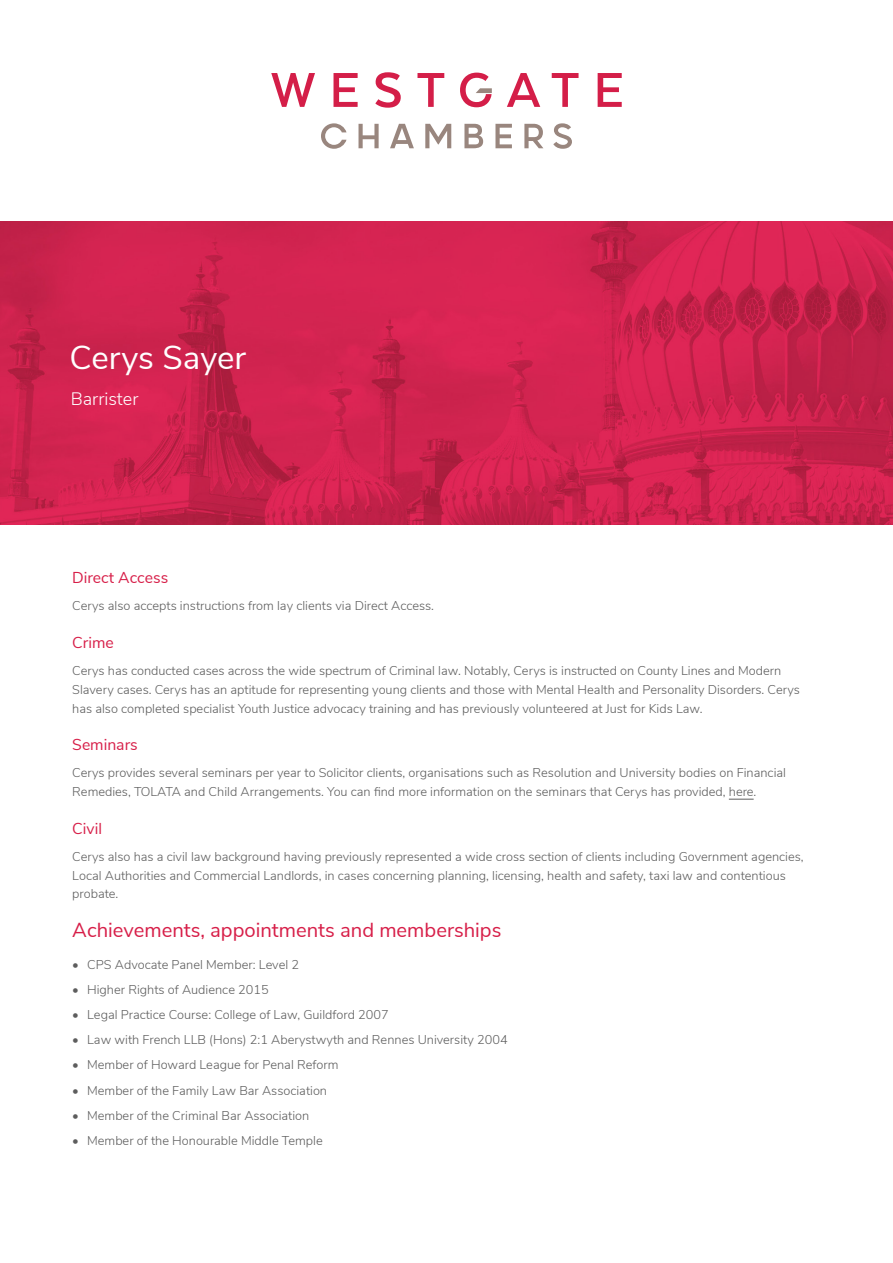
<style>
.page{position:relative;width:893px;height:1263px;background:#fff}
.page>*{position:absolute;margin:0;border:0;box-sizing:border-box;transform-origin:0 0}
.t1{font:33px "Nunito Sans";color:#fff}
.t2{font:20.25px "Nunito Sans";color:#d71e48}
.t3{font:300 18px "Nunito Sans";color:#fff}
.t4{font:15.75px "Nunito Sans";color:#d71e48}
.t5{font:300 12.75px/18.8px "Nunito Sans";color:#5d5d5d}
</style>
<div class="page">
<svg style="left:271px;top:73px;width:44px;height:34px"></svg>
<svg style="left:333px;top:73px;width:25px;height:34px"></svg>
<svg style="left:375px;top:72px;width:26px;height:36px"></svg>
<svg style="left:417px;top:73px;width:27px;height:34px"></svg>
<svg style="left:507px;top:73px;width:33px;height:34px"></svg>
<svg style="left:552px;top:73px;width:26px;height:34px"></svg>
<svg style="left:598px;top:73px;width:24px;height:34px"></svg>
<svg style="left:321px;top:123px;width:25px;height:26px"></svg>
<svg style="left:358px;top:124px;width:21px;height:24px"></svg>
<svg style="left:390px;top:124px;width:24px;height:24px"></svg>
<svg style="left:425px;top:124px;width:26px;height:24px"></svg>
<svg style="left:464px;top:124px;width:19px;height:24px"></svg>
<svg style="left:495px;top:124px;width:17px;height:24px"></svg>
<svg style="left:524px;top:124px;width:19px;height:24px"></svg>
<svg style="left:553px;top:123px;width:19px;height:26px"></svg>
<svg style="left:460px;top:73px;width:32px;height:34px"></svg>
<svg style="left:729px;top:799px;width:25px;height:1px"></svg>
<svg style="left:0;top:221px;width:893px;height:304px;background:#cf224e"></svg>
<h1 class="t1" style="left:69px;top:333px;width:178px">Cerys Sayer</h1>
<h3 class="t3" style="left:71px;top:385px;width:69px">Barrister</h3>
<p class="t4" style="left:72px;top:566px;width:97px">Direct Access</p>
<p class="t5" style="left:72px;top:596px;width:363px">Cerys also accepts instructions from lay clients via Direct Access.</p>
<p class="t4" style="left:72px;top:631px;width:43px">Crime</p>
<p class="t5" style="left:72px;top:660px;width:729px">Cerys has conducted cases across the wide spectrum of Criminal law. Notably, Cerys is instructed on County Lines and Modern<br>Slavery cases. Cerys has an aptitude for representing young clients and those with Mental Health and Personality Disorders. Cerys has also completed specialist Youth Justice advocacy training and has previously volunteered at Just for Kids Law.</p>
<p class="t4" style="left:72px;top:733px;width:67px">Seminars</p>
<p class="t5" style="left:72px;top:763px;width:715px">Cerys provides several seminars per year to Solicitor clients, organisations such as Resolution and University bodies on Financial<br>Remedies, TOLATA and Child Arrangements. You can find more information on the seminars that Cerys has provided, here.</p>
<p class="t4" style="left:72px;top:817px;width:31px">Civil</p>
<p class="t5" style="left:72px;top:846px;width:733px">Cerys also has a civil law background having previously represented a wide cross section of clients including Government agencies,<br>Local Authorities and Commercial Landlords, in cases concerning planning, licensing, health and safety, taxi law and contentious probate.</p>
<h2 class="t2" style="left:72px;top:916px;width:431px">Achievements, appointments and memberships</h2>
<p class="t5" style="left:72px;top:954px;width:228px">• CPS Advocate Panel Member: Level 2</p>
<p class="t5" style="left:72px;top:979px;width:198px">• Higher Rights of Audience 2015</p>
<p class="t5" style="left:72px;top:1004px;width:318px">• Legal Practice Course: College of Law, Guildford 2007</p>
<p class="t5" style="left:72px;top:1030px;width:437px">• Law with French LLB (Hons) 2:1 Aberystwyth and Rennes University 2004</p>
<p class="t5" style="left:72px;top:1055px;width:268px">• Member of Howard League for Penal Reform</p>
<p class="t5" style="left:72px;top:1080px;width:256px">• Member of the Family Law Bar Association</p>
<p class="t5" style="left:72px;top:1105px;width:239px">• Member of the Criminal Bar Association</p>
<p class="t5" style="left:72px;top:1130px;width:252px">• Member of the Honourable Middle Temple</p>
</div>
